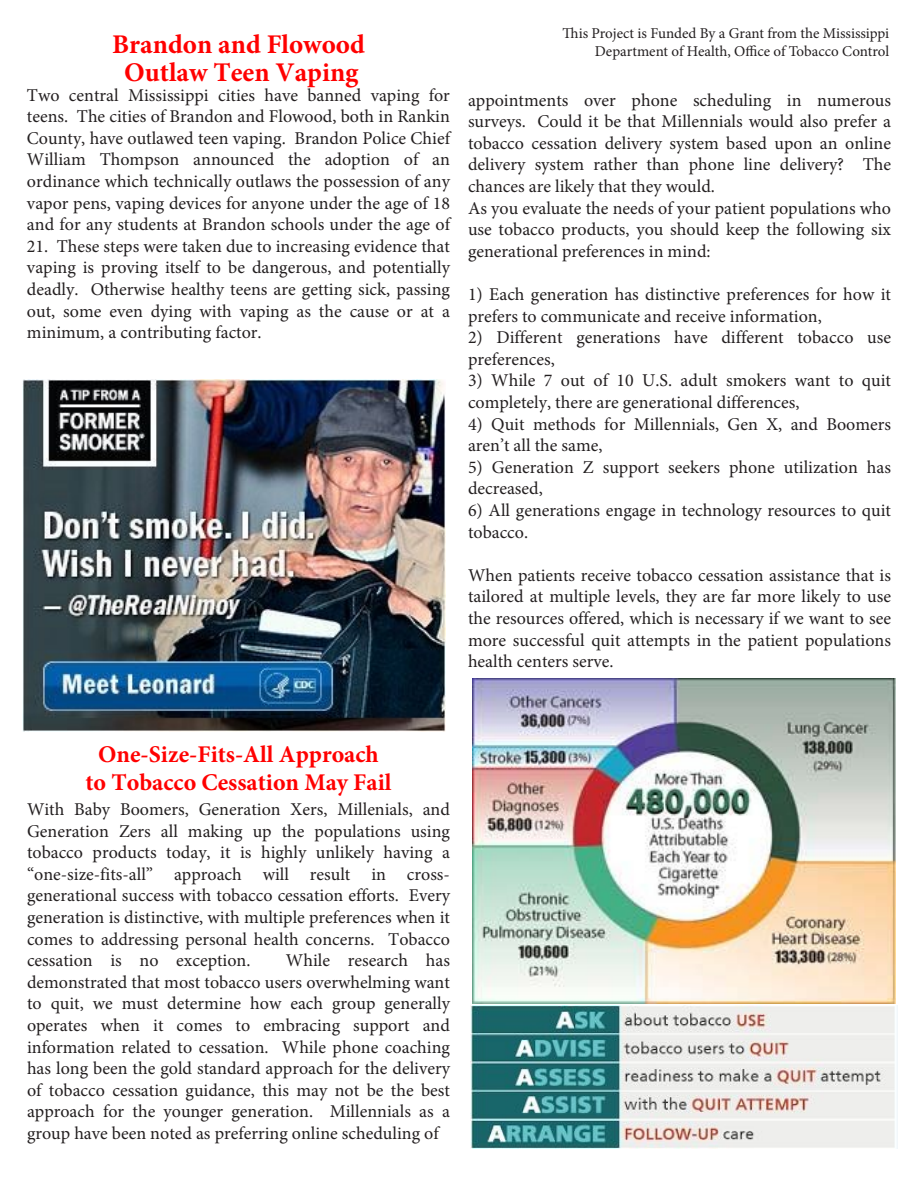
<style>
.page{position:relative;width:918px;height:1188px;background:#fff}
.page>*{position:absolute;margin:0;border:0;box-sizing:border-box;transform-origin:0 0}
.t1{font:700 27px "Minion Pro";color:#f00}
.t2{font:700 24px/28.8px "Minion Pro";color:#f00;text-align:center}
.t3{font:18px/21.6px "Minion Pro";color:#231f20}
.t4{font:15px "Minion Pro";letter-spacing:-.005em;color:#231f20}
</style>
<div class="page">
<img style="left:23px;top:379px;width:423px;height:353px">
<img style="left:473px;top:679px;width:422px;height:325px">
<img style="left:470px;top:1005px;width:425px;height:144px">
<p class="t4" style="left:563px;top:23px;width:328px">This Project is Funded By a Grant from the Mississippi</p>
<p class="t1" style="left:112px;top:25px;width:254px">Brandon and Flowood</p>
<p class="t4" style="left:595px;top:41px;width:296px">Department of Health, Office of Tobacco Control</p>
<p class="t1" style="left:124px;top:53px;width:236px">Outlaw Teen Vaping</p>
<p class="t3" style="left:27px;top:84px;width:425px;text-align:justify">Two central Mississippi cities have banned vaping for teens. The cities of Brandon and Flowood, both in Rankin County, have outlawed teen vaping. Brandon Police Chief William Thompson announced the adoption of an ordinance which technically outlaws the possession of any vapor pens, vaping devices for anyone under the age of 18 and for any students at Brandon schools under the age of</p>
<p class="t3" style="left:27px;top:235px;width:425px;text-align:justify">21. These steps were taken due to increasing evidence that vaping is proving itself to be dangerous, and potentially deadly. Otherwise healthy teens are getting sick, passing out, some even dying with vaping as the cause or at a minimum, a contributing factor.</p>
<p class="t3" style="left:468px;top:89px;width:425px">appointments over phone scheduling in numerous surveys. Could it be that Millennials would also prefer a tobacco cessation delivery system based upon an online delivery system rather than phone line delivery? The chances are likely that they would.<br>As you evaluate the needs of your patient populations who use tobacco products, you should keep the following six generational preferences in mind:</p>
<p class="t3" style="left:468px;top:284px;width:425px">1) Each generation has distinctive preferences for how it prefers to communicate and receive information,</p>
<p class="t3" style="left:468px;top:327px;width:425px">2) Different generations have different tobacco use preferences,</p>
<p class="t3" style="left:468px;top:370px;width:425px">3) While 7 out of 10 U.S. adult smokers want to quit completely, there are generational differences,</p>
<p class="t3" style="left:468px;top:413px;width:425px">4) Quit methods for Millennials, Gen X, and Boomers aren’t all the same,</p>
<p class="t3" style="left:468px;top:456px;width:425px">5) Generation Z support seekers phone utilization has decreased,</p>
<p class="t3" style="left:468px;top:500px;width:425px">6) All generations engage in technology resources to quit tobacco.</p>
<p class="t3" style="left:468px;top:564px;width:425px;text-align:justify">When patients receive tobacco cessation assistance that is tailored at multiple levels, they are far more likely to use the resources offered, which is necessary if we want to see more successful quit attempts in the patient populations health centers serve.</p>
<p class="t2" style="left:86px;top:739px;width:307px">One-Size-Fits-All Approach to Tobacco Cessation May Fail</p>
<p class="t3" style="left:27px;top:798px;width:425px;text-align:justify">With Baby Boomers, Generation Xers, Millenials, and Generation Zers all making up the populations using tobacco products today, it is highly unlikely having a “one-size-fits-all” approach will result in cross&shy;generational success with tobacco cessation efforts. Every generation is distinctive, with multiple preferences when it comes to addressing personal health concerns. Tobacco cessation is no exception.</p>
<p class="t3" style="left:27px;top:950px;width:425px;text-align:justify;text-indent:259px">While research has demonstrated that most tobacco users overwhelming want to quit, we must determine how each group generally operates when it comes to embracing support and information related to cessation. While phone coaching has long been the gold standard approach for the delivery of tobacco cessation guidance, this may not be the best approach for the younger generation. Millennials as a group have been noted as preferring online scheduling of</p>
</div>
